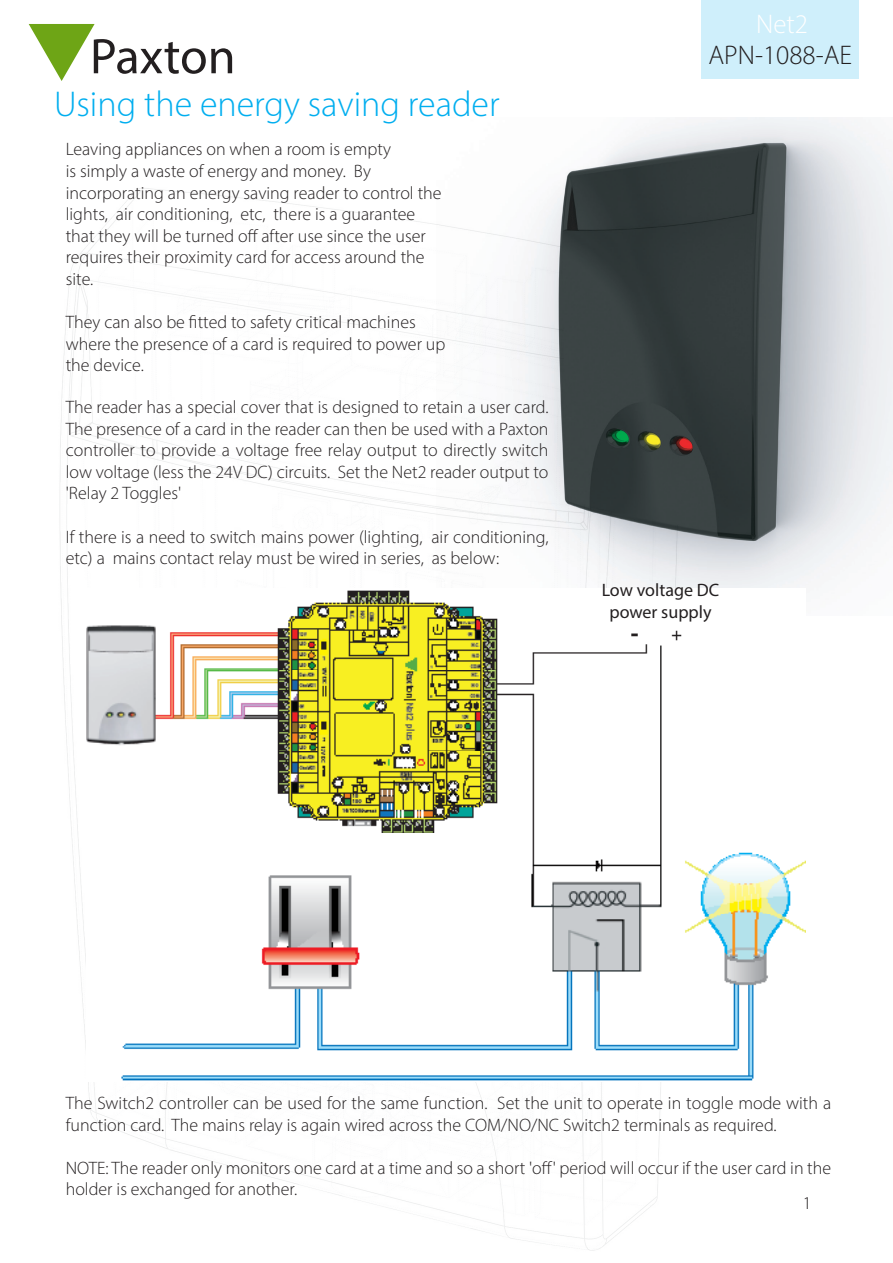
<style>
.page{position:relative;width:893px;height:1263px;background:#fff}
.page>*{position:absolute;margin:0;border:0;box-sizing:border-box;transform-origin:0 0}
.AN_Title{font:300 36px "Myriad Pro";color:#00aeef}
.AN_Title-2{font:300 27px "Myriad Pro";color:#231f20}
.AN_Title-3{font:300 27px "Myriad Pro";color:#fff}
.Text_-_12pt{font:300 18px/21.6px "Myriad Pro";color:#231f20}
.Text_-_12pt_center{font:18px/21.6px "Myriad Pro";color:#231f20;text-align:center}
</style>
<div class="page">
<img style="left:59px;top:43px;width:747px;height:1208px">
<img style="left:436px;top:117px;width:457px;height:498px">
<svg style="left:29px;top:24px;width:203px;height:57px"></svg>
<img style="left:86px;top:589px;width:719px;height:492px">
<div style="left:702px;top:0;width:157px;height:79px;background:#cfeffb"></div>
<p class="AN_Title-3" style="left:756px;top:8px;width:53px">Net2</p>
<p class="AN_Title" style="left:54px;top:83px;width:447px">Using the energy saving reader</p>
<p class="Text_-_12pt" style="left:66px;top:138px;width:377px">Leaving appliances on when a room is empty<br>is simply a waste of energy and money. By incorporating an energy saving reader to control the lights, air conditioning, etc, there is a guarantee that they will be turned off after use since the user requires their proximity card for access around the site.</p>
<p class="Text_-_12pt" style="left:66px;top:311px;width:381px">They can also be fitted to safety critical machines where the presence of a card is required to power up the device.</p>
<p class="Text_-_12pt" style="left:66px;top:396px;width:484px;text-align:justify">The reader has a special cover that is designed to retain a user card.<br>The presence of a card in the reader can then be used with a Paxton controller to provide a voltage free relay output to directly switch low voltage (less the 24V DC) circuits. Set the Net2 reader output to 'Relay 2 Toggles'</p>
<p class="Text_-_12pt" style="left:66px;top:526px;width:484px">If there is a need to switch mains power (lighting, air conditioning, etc) a mains contact relay must be wired in series, as below:</p>
<p class="AN_Title-2" style="left:708px;top:39px;width:145px">APN-1088-AE</p>
<p class="Text_-_12pt_center" style="left:602px;top:579px;width:119px">Low voltage DC power supply</p>
<p class="Text_-_12pt" style="left:66px;top:1092px;width:767px">The Switch2 controller can be used for the same function. Set the unit to operate in toggle mode with a function card. The mains relay is again wired across the COM/NO/NC Switch2 terminals as required.</p>
<p class="Text_-_12pt" style="left:66px;top:1157px;width:767px">NOTE: The reader only monitors one card at a time and so a short 'off' period will occur if the user card in the holder is exchanged for another.</p>
<p class="Text_-_12pt" style="left:803px;top:1192px;width:10px">1</p>
</div>
